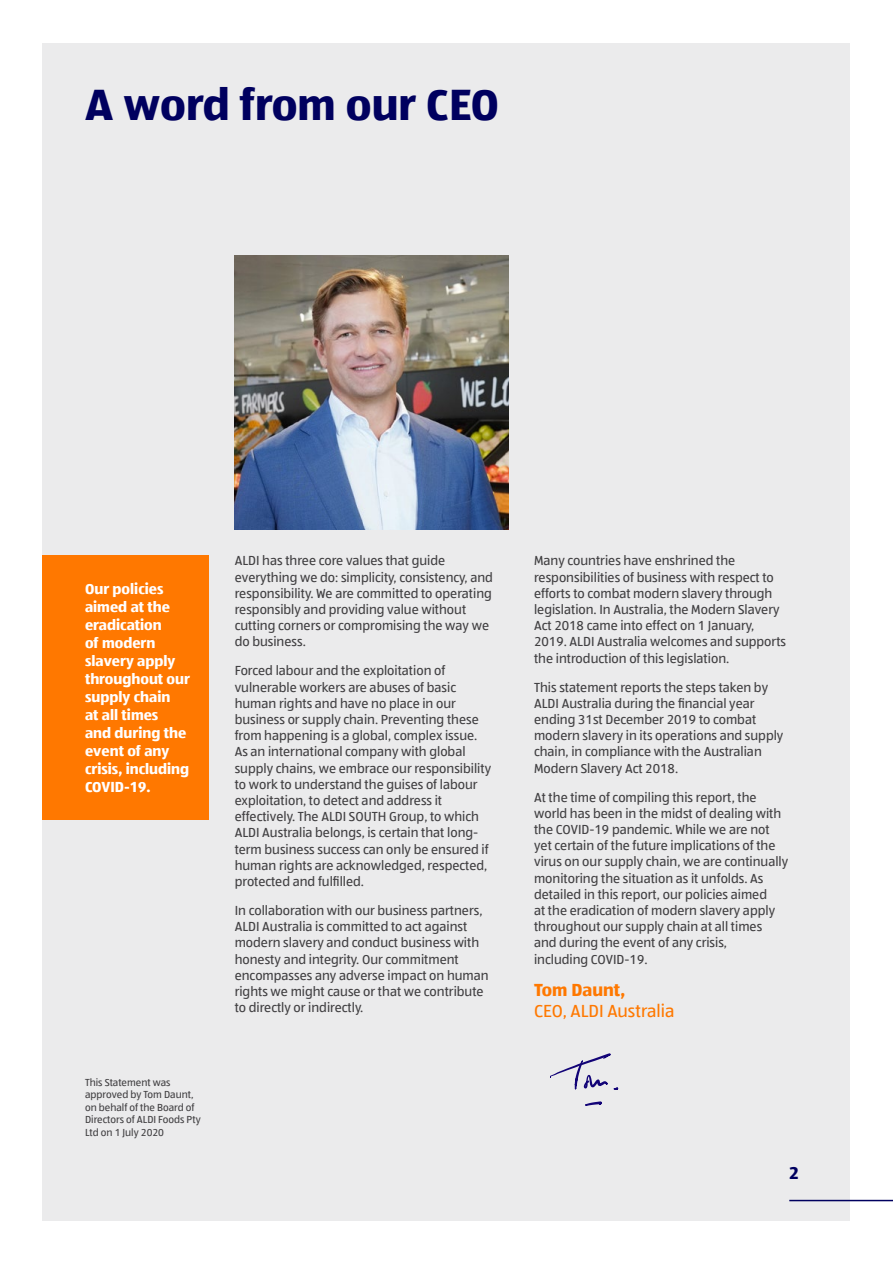
<style>
.page{position:relative;width:893px;height:1263px;background:#fff}
.page>*{position:absolute;margin:0;border:0;box-sizing:border-box;transform-origin:0 0}
.t1{font:700 45px "ALDISUED Office";color:#00005f}
.t2{font:18px "ALDISUED Office";color:#ff7800}
.t3{font:700 18px "ALDISUED Office";color:#ff7800}
.t4{font:700 18px "ALDISUED Office";color:#00005f}
.t5{font:700 15px/18px "ALDISUED Office";color:#fff}
.t6{font:13.5px/16.2px "ALDISUED Office";color:#414042}
.t7{font:10.5px/12.6px "ALDISUED Office";color:#414042}
</style>
<div class="page">
<div style="left:43px;top:43px;width:807px;height:1178px;background:#ebebec"></div>
<hr style="left:789px;top:1200px;width:104px;height:1px;background:#00005f">
<img style="left:235px;top:256px;width:274px;height:274px">
<div style="left:43px;top:555px;width:166px;height:265px;background:#ff7800"></div>
<svg style="left:550px;top:1053px;width:68px;height:37px"></svg>
<svg style="left:585px;top:1101px;width:17px;height:5px"></svg>
<h1 class="t1" style="left:85px;top:75px;width:415px">A word from our CEO</h1>
<p class="t5" style="left:85px;top:580px;width:106px">Our policies aimed at the eradication<br>of modern slavery apply throughout our supply chain<br>at all times<br>and during the event of any crisis, including<br>COVID-19.</p>
<p class="t7" style="left:85px;top:1075px;width:117px">This Statement was approved by Tom Daunt, on behalf of the Board of<br>Directors of ALDI Foods Pty<br>Ltd on 1 July 2020</p>
<p class="t6" style="left:235px;top:552px;width:260px">ALDI has three core values that guide everything we do: simplicity, consistency, and responsibility. We are committed to operating responsibly and providing value without cutting corners or compromising the way we do business.</p>
<p class="t6" style="left:235px;top:662px;width:258px">Forced labour and the exploitation of vulnerable workers are abuses of basic human rights and have no place in our business or supply chain. Preventing these from happening is a global, complex issue.<br>As an international company with global supply chains, we embrace our responsibility to work to understand the guises of labour exploitation, to detect and address it effectively. The ALDI SOUTH Group, to which ALDI Australia belongs, is certain that long&shy;term business success can only be ensured if human rights are acknowledged, respected, protected and fulfilled.</p>
<p class="t6" style="left:235px;top:902px;width:255px">In collaboration with our business partners, ALDI Australia is committed to act against modern slavery and conduct business with honesty and integrity. Our commitment encompasses any adverse impact on human rights we might cause or that we contribute to directly or indirectly.</p>
<p class="t6" style="left:534px;top:552px;width:254px">Many countries have enshrined the responsibilities of business with respect to efforts to combat modern slavery through legislation. In Australia, the Modern Slavery Act 2018 came into effect on 1 January, 2019. ALDI Australia welcomes and supports the introduction of this legislation.</p>
<p class="t6" style="left:534px;top:679px;width:251px">This statement reports the steps taken by ALDI Australia during the financial year ending 31st December 2019 to combat modern slavery in its operations and supply chain, in compliance with the Australian Modern Slavery Act 2018.</p>
<p class="t6" style="left:534px;top:788px;width:256px">At the time of compiling this report, the world has been in the midst of dealing with the COVID-19 pandemic. While we are not yet certain of the future implications of the virus on our supply chain, we are continually monitoring the situation as it unfolds. As detailed in this report, our policies aimed<br>at the eradication of modern slavery apply throughout our supply chain at all times<br>and during the event of any crisis,<br>including COVID-19.</p>
<h2 class="t3" style="left:534px;top:977px;width:93px">Tom Daunt,</h2>
<h2 class="t2" style="left:534px;top:1000px;width:142px">CEO, ALDI Australia</h2>
<h2 class="t4" style="left:789px;top:1160px;width:11px">2</h2>
</div>
